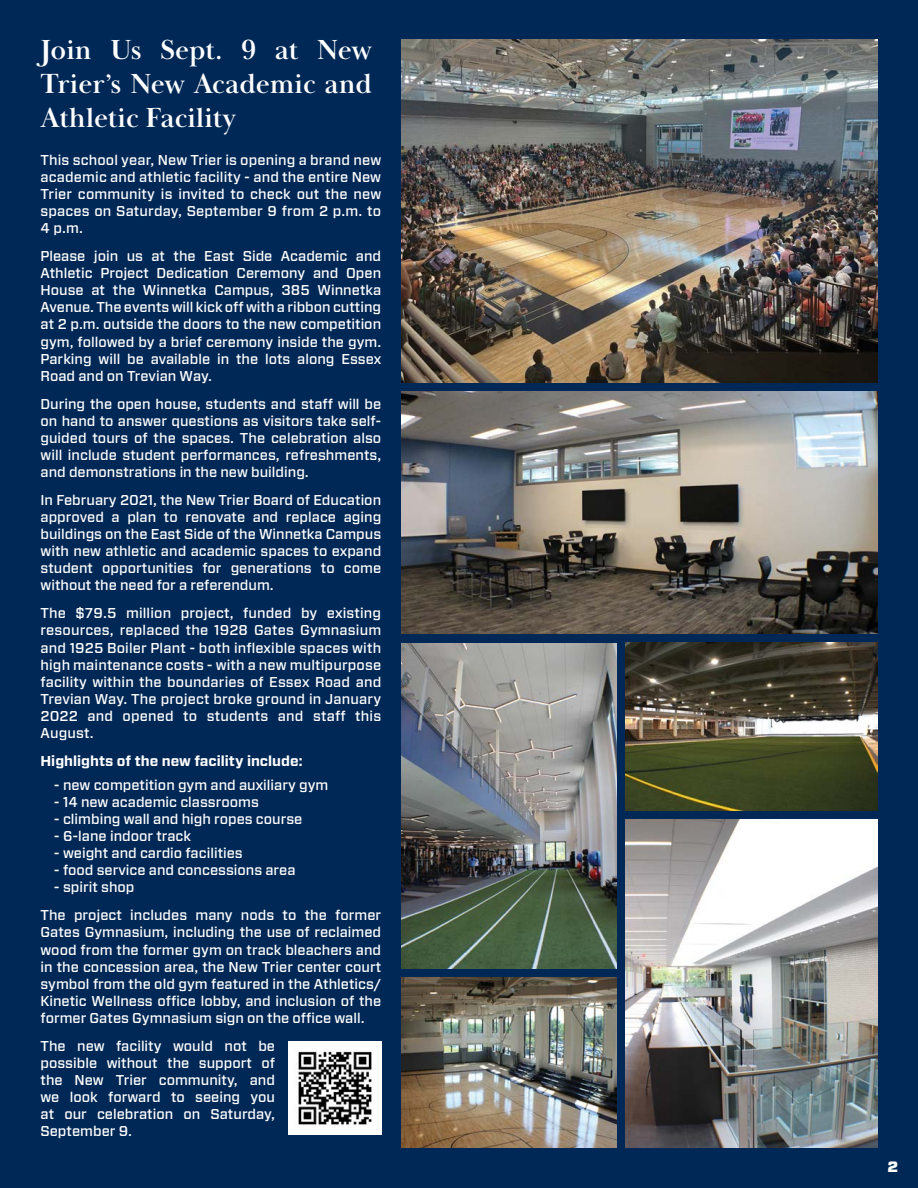
<style>
.page{position:relative;width:918px;height:1188px;background:#002856}
.page>*{position:absolute;margin:0;border:0;box-sizing:border-box;transform-origin:0 0}
.t1{font:700 28.5px/34.2px "Baskerville Display PT";color:#fff;text-align:justify}
.t2{font:900 15px "Vitesse Sans";color:#fff}
.t3{font:500 14.25px/17.1px "Vitesse Sans";color:#fff;text-align:justify}
.t4{font:700 14.25px "Vitesse Sans";color:#fff}
</style>
<div class="page">
<img style="left:626px;top:643px;width:252px;height:168px">
<img style="left:401px;top:978px;width:216px;height:170px">
<img style="left:401px;top:643px;width:216px;height:326px">
<img style="left:401px;top:392px;width:477px;height:242px">
<img style="left:626px;top:820px;width:252px;height:328px">
<img style="left:401px;top:39px;width:476px;height:344px">
<img style="left:289px;top:1042px;width:92px;height:92px">
<h1 class="t1" style="left:40px;top:33px;width:333px">Join Us Sept. 9 at New Trier’s New Academic and Athletic Facility</h1>
<p class="t3" style="left:40px;top:151px;width:342px">This school year, New Trier is opening a brand new academic and athletic facility - and the entire New Trier community is invited to check out the new spaces on Saturday, September 9 from 2 p.m. to 4 p.m.</p>
<p class="t3" style="left:40px;top:248px;width:342px">Please join us at the East Side Academic and Athletic Project Dedication Ceremony and Open House at the Winnetka Campus, 385 Winnetka Avenue. The events will kick off with a ribbon cutting at 2 p.m. outside the doors to the new competition gym, followed by a brief ceremony inside the gym.<br>Parking will be available in the lots along Essex Road and on Trevian Way.</p>
<p class="t3" style="left:40px;top:395px;width:342px">During the open house, students and staff will be on hand to answer questions as visitors take self&shy;guided tours of the spaces. The celebration also will include student performances, refreshments, and demonstrations in the new building.</p>
<p class="t3" style="left:40px;top:492px;width:342px">In February 2021, the New Trier Board of Education approved a plan to renovate and replace aging buildings on the East Side of the Winnetka Campus with new athletic and academic spaces to expand student opportunities for generations to come without the need for a referendum.</p>
<p class="t3" style="left:40px;top:605px;width:342px">The $79.5 million project, funded by existing resources, replaced the 1928 Gates Gymnasium and 1925 Boiler Plant - both inflexible spaces with high maintenance costs - with a new multipurpose facility within the boundaries of Essex Road and Trevian Way. The project broke ground in January 2022 and opened to students and staff this August.</p>
<p class="t4" style="left:40px;top:751px;width:263px">Highlights of the new facility include:</p>
<p class="t3" style="left:54px;top:776px;width:276px">- new competition gym and auxiliary gym</p>
<p class="t3" style="left:54px;top:793px;width:206px">- 14 new academic classrooms</p>
<p class="t3" style="left:54px;top:811px;width:250px">- climbing wall and high ropes course</p>
<p class="t3" style="left:54px;top:828px;width:139px">- 6-lane indoor track</p>
<p class="t3" style="left:54px;top:845px;width:190px">- weight and cardio facilities</p>
<p class="t3" style="left:54px;top:862px;width:243px">- food service and concessions area</p>
<p class="t3" style="left:40px;top:874px;width:342px;line-height:27.9px;text-indent:13px">- spirit shop<br>The project includes many nods to the former</p>
<p class="t3" style="left:40px;top:924px;width:342px">Gates Gymnasium, including the use of reclaimed wood from the former gym on track bleachers and in the concession area, the New Trier center court symbol from the old gym featured in the Athletics/ Kinetic Wellness office lobby, and inclusion of the former Gates Gymnasium sign on the office wall.</p>
<p class="t3" style="left:40px;top:1037px;width:236px">The new facility would not be possible without the support of the New Trier community, and we look forward to seeing you at our celebration on Saturday, September 9.</p>
<p class="t2" style="left:888px;top:1156px;width:12px">2</p>
</div>
